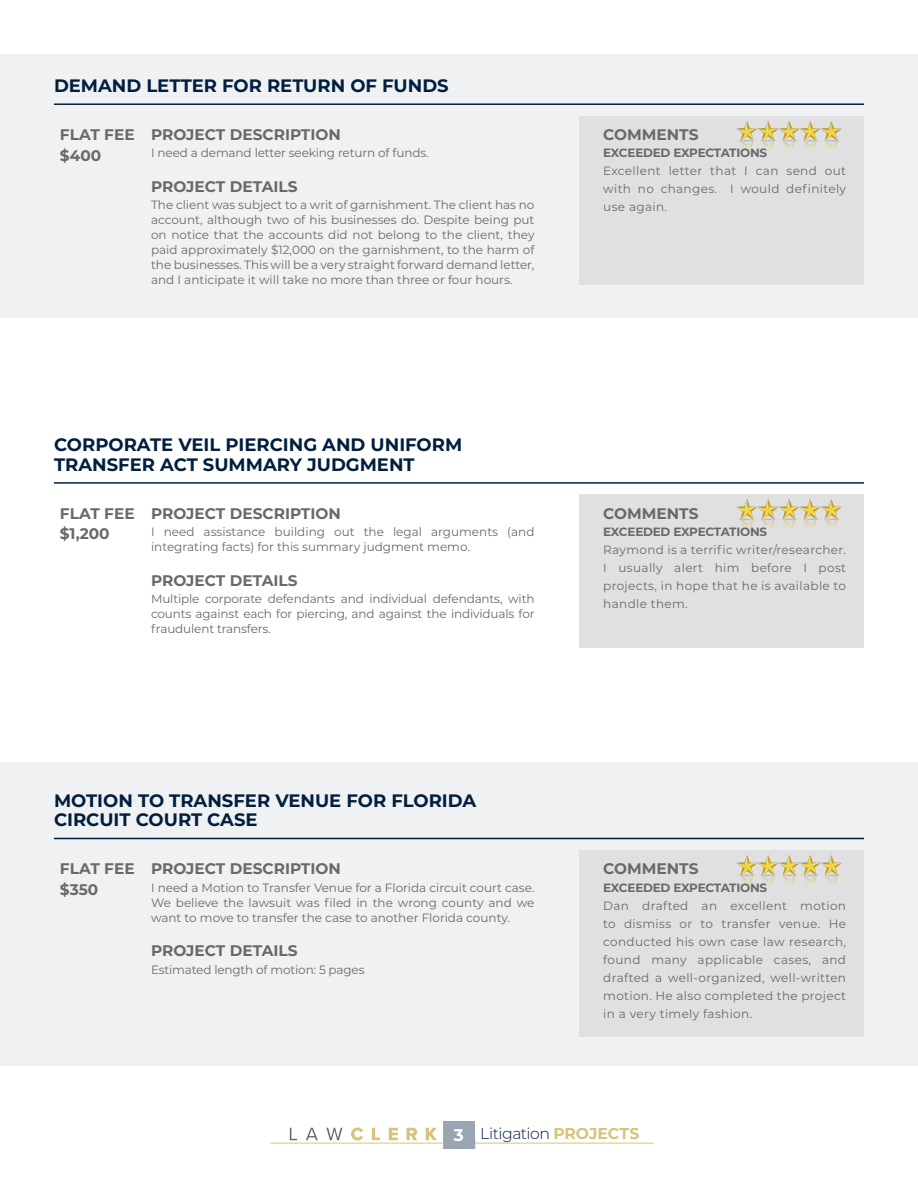
<style>
.page{position:relative;width:918px;height:1188px;background:#fff}
.page>*{position:absolute;margin:0;border:0;box-sizing:border-box;transform-origin:0 0}
.t1{font:700 18px/19.5px "Montserrat";color:#001e3e}
.t2{font:300 15.75px "Montserrat";letter-spacing:-.03em;color:#001e3e}
.t3{font:700 15.3px "Montserrat";color:#696969}
.t4{font:12px/18px "Montserrat";color:#696969;text-align:justify}
.t5{font:700 12px "Montserrat";letter-spacing:-.02em;color:#696969}
.s1{font-weight:700;font-size:16.95px;color:#fff}
.s2{font-weight:700;color:#d6c47a}
</style>
<div class="page">
<svg style="left:290px;top:1128px;width:7px;height:12px"></svg>
<svg style="left:306px;top:1128px;width:12px;height:12px"></svg>
<svg style="left:326px;top:1128px;width:16px;height:12px"></svg>
<svg style="left:351px;top:1128px;width:12px;height:12px"></svg>
<svg style="left:372px;top:1128px;width:8px;height:12px"></svg>
<svg style="left:389px;top:1128px;width:9px;height:12px"></svg>
<svg style="left:407px;top:1128px;width:10px;height:12px"></svg>
<svg style="left:426px;top:1128px;width:11px;height:12px"></svg>
<hr style="left:270px;top:1143px;width:384px;height:1px;background:#d6c47a">
<div style="left:443px;top:1121px;width:32px;height:28px;background:#99a5b2"></div>
<div style="left:0;top:762px;width:918px;height:303px;background:#f0f1f3"></div>
<div style="left:0;top:54px;width:918px;height:264px;background:#f0f1f3"></div>
<div style="left:580px;top:116px;width:284px;height:169px;background:#e0e0e0"></div>
<hr style="left:54px;top:103px;width:810px;height:2px;background:#001e3e">
<div style="left:580px;top:495px;width:284px;height:153px;background:#e0e0e0"></div>
<hr style="left:54px;top:482px;width:810px;height:2px;background:#001e3e">
<img style="left:737px;top:500px;width:105px;height:28px">
<div style="left:580px;top:850px;width:284px;height:186px;background:#e0e0e0"></div>
<hr style="left:54px;top:838px;width:810px;height:1px;background:#001e3e">
<img style="left:737px;top:855px;width:105px;height:29px">
<img style="left:736px;top:121px;width:106px;height:28px">
<p class="t1" style="left:54px;top:75px;width:396px">DEMAND LETTER FOR RETURN OF FUNDS</p>
<p class="t3" style="left:60px;top:123px;width:76px">FLAT FEE</p>
<p class="t3" style="left:151px;top:123px;width:191px">PROJECT DESCRIPTION</p>
<p class="t3" style="left:603px;top:123px;width:97px">COMMENTS</p>
<p class="t3" style="left:60px;top:144px;width:43px">$400</p>
<p class="t4" style="left:151px;top:144px;width:279px">I need a demand letter seeking return of funds.</p>
<p class="t5" style="left:603px;top:145px;width:165px">EXCEEDED EXPECTATIONS</p>
<p class="t4" style="left:603px;top:162px;width:244px">Excellent letter that I can send out with no changes. I would definitely use again.</p>
<p class="t3" style="left:151px;top:175px;width:148px">PROJECT DETAILS</p>
<p class="t4" style="left:151px;top:197px;width:385px;line-height:15px">The client was subject to a writ of garnishment. The client has no account, although two of his businesses do. Despite being put on notice that the accounts did not belong to the client, they paid approximately $12,000 on the garnishment, to the harm of the businesses. This will be a very straight forward demand letter, and I anticipate it will take no more than three or four hours.</p>
<p class="t1" style="left:54px;top:434px;width:410px">CORPORATE VEIL PIERCING AND UNIFORM<br>TRANSFER ACT SUMMARY JUDGMENT</p>
<p class="t3" style="left:60px;top:502px;width:76px">FLAT FEE</p>
<p class="t3" style="left:151px;top:502px;width:191px">PROJECT DESCRIPTION</p>
<p class="t3" style="left:603px;top:502px;width:97px">COMMENTS</p>
<p class="t3" style="left:60px;top:523px;width:51px">$1,200</p>
<p class="t4" style="left:151px;top:524px;width:385px;line-height:15px">I need assistance building out the legal arguments (and integrating facts) for this summary judgment memo.</p>
<p class="t5" style="left:603px;top:523px;width:165px">EXCEEDED EXPECTATIONS</p>
<p class="t4" style="left:603px;top:540px;width:244px">Raymond is a terrific writer/researcher.<br>I usually alert him before I post projects, in hope that he is available to handle them.</p>
<p class="t3" style="left:151px;top:569px;width:148px">PROJECT DETAILS</p>
<p class="t4" style="left:151px;top:591px;width:385px;line-height:15px">Multiple corporate defendants and individual defendants, with counts against each for piercing, and against the individuals for fraudulent transfers.</p>
<p class="t1" style="left:54px;top:790px;width:424px">MOTION TO TRANSFER VENUE FOR FLORIDA<br>CIRCUIT COURT CASE</p>
<p class="t3" style="left:60px;top:858px;width:76px">FLAT FEE</p>
<p class="t3" style="left:151px;top:858px;width:191px">PROJECT DESCRIPTION</p>
<p class="t3" style="left:603px;top:858px;width:97px">COMMENTS</p>
<p class="t3" style="left:60px;top:879px;width:40px">$350</p>
<p class="t4" style="left:151px;top:880px;width:385px;line-height:15px">I need a Motion to Transfer Venue for a Florida circuit court case.<br>We believe the lawsuit was filed in the wrong county and we want to move to transfer the case to another Florida county.</p>
<p class="t5" style="left:603px;top:879px;width:165px">EXCEEDED EXPECTATIONS</p>
<p class="t4" style="left:603px;top:896px;width:244px">Dan drafted an excellent motion to dismiss or to transfer venue. He conducted his own case law research, found many applicable cases, and drafted a well-organized, well-written motion. He also completed the project in a very timely fashion.</p>
<p class="t3" style="left:151px;top:940px;width:148px">PROJECT DETAILS</p>
<p class="t4" style="left:151px;top:960px;width:215px">Estimated length of motion: 5 pages</p>
<h2 class="t2" style="left:454px;top:1122px;width:187px"><span class="s1">3</span> Litigation <span class="s2">PROJECTS</span></h2>
</div>
